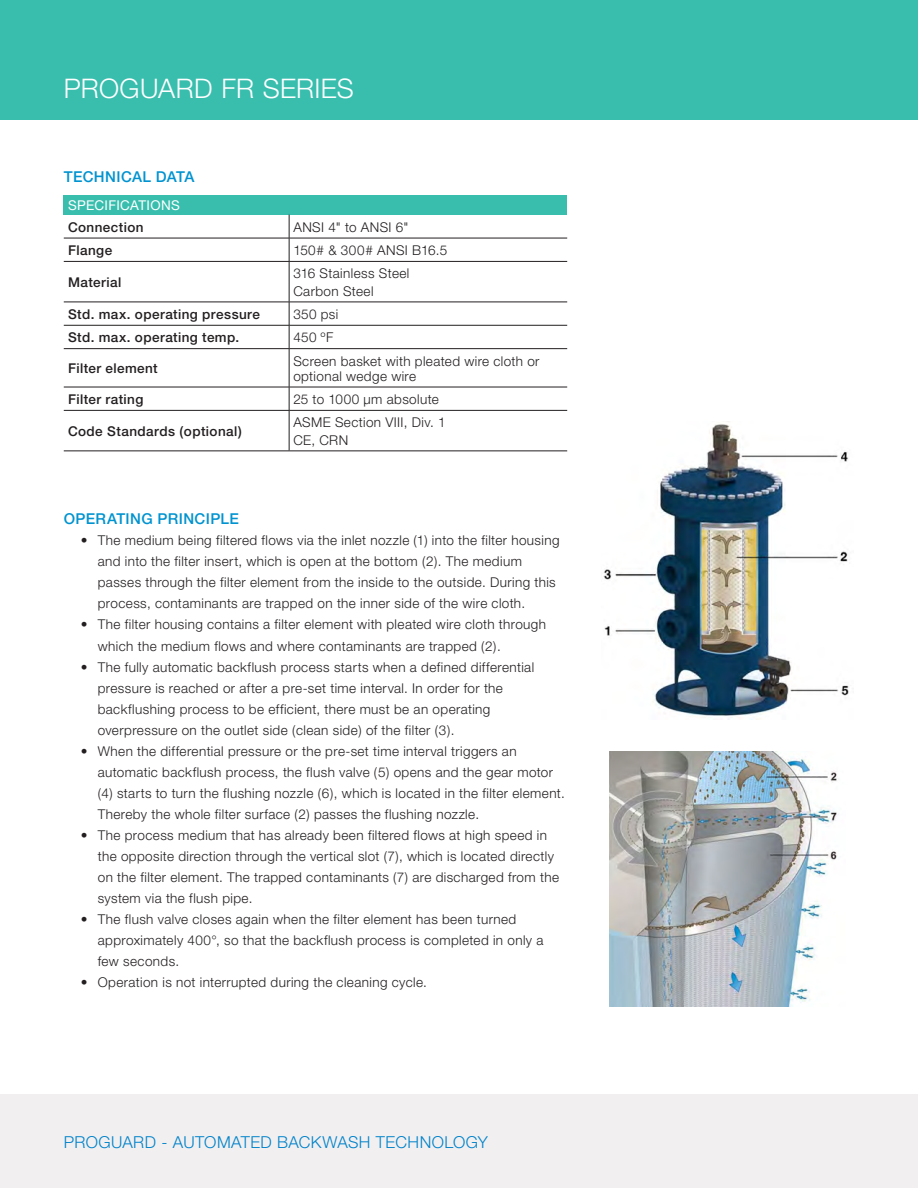
<style>
.page{position:relative;width:918px;height:1188px;background:#fff}
.page>*{position:absolute;margin:0;border:0;box-sizing:border-box;transform-origin:0 0}
.t1{font:300 27px "Helvetica Neue";letter-spacing:.015em;color:#fff}
.t2{font:300 16.5px "Helvetica Neue";letter-spacing:.025em;color:#0083ca}
.t3{font:500 15px "Helvetica Neue";letter-spacing:.025em;color:#0093d0}
.t4{font:300 13.5px/21px "Helvetica Neue";letter-spacing:.03em;color:#231f20}
.t5{font:500 13.5px "Helvetica Neue";letter-spacing:.03em;color:#231f20}
.t6{font:13.5px "Helvetica Neue";letter-spacing:.025em;color:#fff}
</style>
<div class="page">
<div style="left:0;top:1094px;width:918px;height:94px;background:#f2eff0"></div>
<div style="left:64px;top:196px;width:503px;height:19px;background:#39beae"></div>
<hr style="left:64px;top:238px;width:225px;height:1px;background:#231f20">
<hr style="left:289px;top:238px;width:278px;height:1px;background:#231f20">
<svg style="left:289px;top:215px;width:1px;height:46px"></svg>
<hr style="left:64px;top:261px;width:225px;height:1px;background:#231f20">
<hr style="left:289px;top:261px;width:278px;height:1px;background:#231f20">
<hr style="left:289px;top:262px;width:1px;height:40px;background:#231f20">
<hr style="left:64px;top:302px;width:225px;height:1px;background:#231f20">
<hr style="left:289px;top:302px;width:278px;height:1px;background:#231f20">
<hr style="left:64px;top:325px;width:225px;height:1px;background:#231f20">
<hr style="left:289px;top:325px;width:278px;height:1px;background:#231f20">
<svg style="left:289px;top:302px;width:1px;height:46px"></svg>
<hr style="left:64px;top:348px;width:225px;height:1px;background:#231f20">
<hr style="left:289px;top:348px;width:278px;height:1px;background:#231f20">
<hr style="left:289px;top:349px;width:1px;height:38px;background:#231f20">
<hr style="left:64px;top:387px;width:225px;height:1px;background:#231f20">
<hr style="left:289px;top:387px;width:278px;height:1px;background:#231f20">
<svg style="left:289px;top:387px;width:1px;height:23px"></svg>
<hr style="left:64px;top:410px;width:225px;height:1px;background:#231f20">
<hr style="left:289px;top:410px;width:278px;height:1px;background:#231f20">
<hr style="left:289px;top:411px;width:1px;height:39px;background:#231f20">
<hr style="left:64px;top:450px;width:225px;height:1px;background:#231f20">
<hr style="left:289px;top:450px;width:278px;height:1px;background:#231f20">
<img style="left:603px;top:421px;width:246px;height:298px">
<img style="left:610px;top:751px;width:227px;height:256px">
<div style="left:0;top:0;width:918px;height:119px;background:#39beae"></div>
<hr style="left:917px;top:0;width:1px;height:119px;background:#00c2df">
<h1 class="t1" style="left:64px;top:72px;width:292px">PROGUARD FR SERIES</h1>
<p class="t3" style="left:64px;top:167px;width:132px">TECHNICAL DATA</p>
<p class="t6" style="left:68px;top:198px;width:114px">SPECIFICATIONS</p>
<p class="t5" style="left:68px;top:219px;width:77px">Connection</p>
<p class="t4" style="left:293px;top:216px;width:117px">ANSI 4" to ANSI 6"</p>
<p class="t5" style="left:68px;top:242px;width:46px">Flange</p>
<p class="t4" style="left:293px;top:239px;width:155px">150# &amp; 300# ANSI B16.5</p>
<p class="t5" style="left:68px;top:274px;width:55px">Material</p>
<p class="t4" style="left:293px;top:265px;width:118px;line-height:17.1px">316 Stainless Steel<br>Carbon Steel</p>
<p class="t5" style="left:68px;top:306px;width:194px">Std. max. operating pressure</p>
<p class="t4" style="left:293px;top:303px;width:46px">350 psi</p>
<p class="t5" style="left:68px;top:329px;width:173px">Std. max. operating temp.</p>
<p class="t4" style="left:293px;top:327px;width:41px">450 ºF</p>
<p class="t5" style="left:68px;top:360px;width:91px">Filter element</p>
<p class="t4" style="left:293px;top:353px;width:248px;line-height:15px">Screen basket with pleated wire cloth or optional wedge wire</p>
<p class="t5" style="left:68px;top:391px;width:77px">Filter rating</p>
<p class="t4" style="left:293px;top:388px;width:147px">25 to 1000 µm absolute</p>
<p class="t5" style="left:68px;top:423px;width:175px">Code Standards (optional)</p>
<p class="t4" style="left:293px;top:414px;width:154px;line-height:17.1px">ASME Section VIII, Div. 1<br>CE, CRN</p>
<p class="t3" style="left:64px;top:510px;width:177px">OPERATING PRINCIPLE</p>
<p class="t4" style="left:98px;top:530px;width:463px;text-indent:-17px">• The medium being filtered flows via the inlet nozzle (1) into the filter housing and into the filter insert, which is open at the bottom (2). The medium passes through the filter element from the inside to the outside. During this process, contaminants are trapped on the inner side of the wire cloth.</p>
<p class="t4" style="left:98px;top:614px;width:450px;text-indent:-17px">• The filter housing contains a filter element with pleated wire cloth through which the medium flows and where contaminants are trapped (2).</p>
<p class="t4" style="left:98px;top:656px;width:438px;text-indent:-17px">• The fully automatic backflush process starts when a defined differential pressure is reached or after a pre-set time interval. In order for the backflushing process to be efficient, there must be an operating overpressure on the outlet side (clean side) of the filter (3).</p>
<p class="t4" style="left:98px;top:740px;width:469px;text-indent:-17px">• When the differential pressure or the pre-set time interval triggers an automatic backflush process, the flush valve (5) opens and the gear motor (4) starts to turn the flushing nozzle (6), which is located in the filter element.<br>Thereby the whole filter surface (2) passes the flushing nozzle.</p>
<p class="t4" style="left:98px;top:824px;width:463px;text-indent:-17px">• The process medium that has already been filtered flows at high speed in the opposite direction through the vertical slot (7), which is located directly on the filter element. The trapped contaminants (7) are discharged from the system via the flush pipe.</p>
<p class="t4" style="left:98px;top:908px;width:447px;text-indent:-17px">• The flush valve closes again when the filter element has been turned approximately 400°, so that the backflush process is completed in only a few seconds.</p>
<p class="t4" style="left:81px;top:971px;width:348px">• Operation is not interrupted during the cleaning cycle.</p>
<p class="t2" style="left:64px;top:1132px;width:426px">PROGUARD - AUTOMATED BACKWASH TECHNOLOGY</p>
</div>
